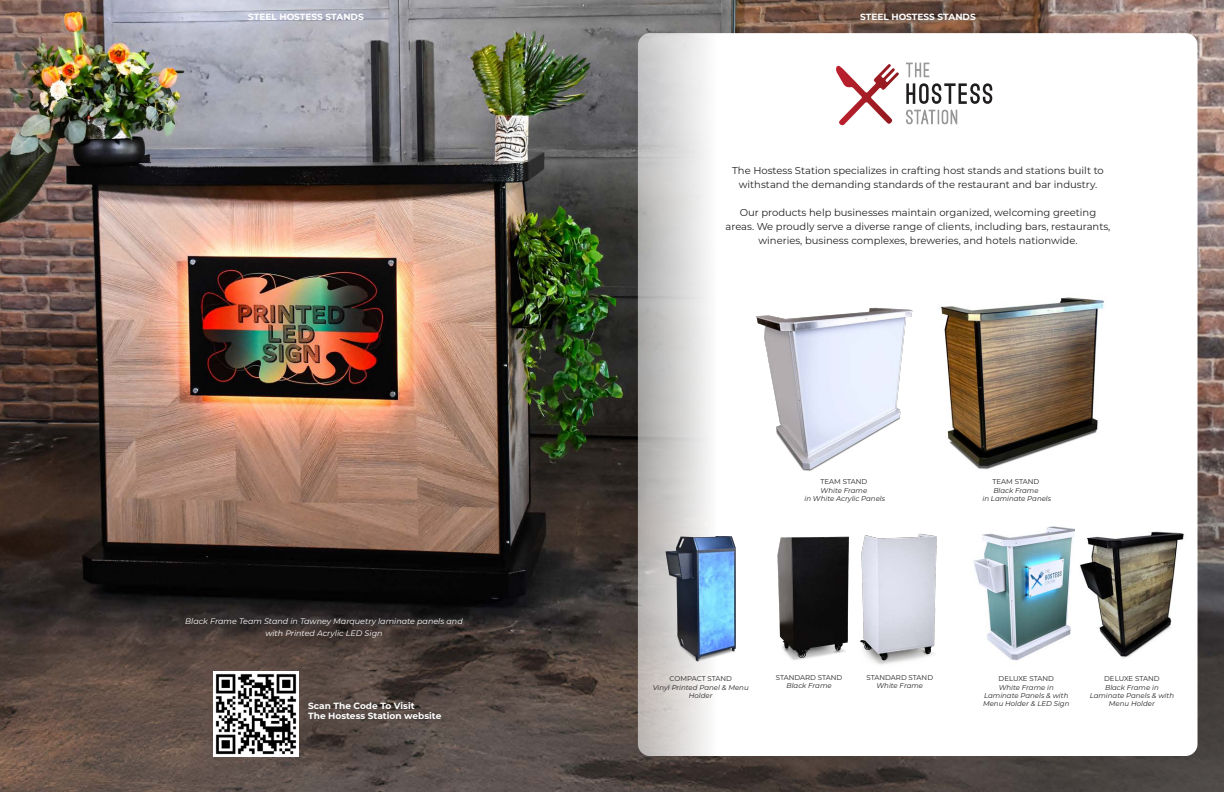
<style>
.page{position:relative;width:1224px;height:792px;background:#fff}
.page>*{position:absolute;margin:0;border:0;box-sizing:border-box;transform-origin:0 0}
.t1{font:10px/14px "Montserrat";color:#231f20;text-align:center}
.Big_Product_name-white{font:700 9px "Montserrat";color:#fff}
.Photo_Caption{font:italic 8px/12px "Montserrat";color:#fff;text-align:center}
.t2{font:italic 7px/8.4px "Montserrat";color:#231f20;text-align:center}
.t3{font:7px "Montserrat";color:#231f20}
</style>
<div class="page">
<img style="left:0;top:0;width:1224px;height:792px">
<img style="left:213px;top:671px;width:85px;height:85px">
<svg style="left:638px;top:33px;width:560px;height:723px"></svg>
<svg style="left:906px;top:83px;width:86px;height:21px"></svg>
<svg style="left:906px;top:110px;width:51px;height:14px"></svg>
<svg style="left:906px;top:63px;width:23px;height:14px"></svg>
<svg style="left:835px;top:64px;width:64px;height:62px"></svg>
<img style="left:970px;top:519px;width:112px;height:147px">
<img style="left:663px;top:532px;width:76px;height:134px">
<img style="left:1075px;top:526px;width:114px;height:136px">
<img style="left:923px;top:288px;width:191px;height:191px">
<img style="left:755px;top:292px;width:162px;height:187px">
<img style="left:769px;top:523px;width:90px;height:147px">
<img style="left:843px;top:524px;width:110px;height:145px">
<p class="Big_Product_name-white" style="left:248px;top:10px;width:117px">STEEL HOSTESS STANDS</p>
<p class="Photo_Caption" style="left:185px;top:615px;width:279px">Black Frame Team Stand in Tawney Marquetry laminate panels and with Printed Acrylic LED Sign</p>
<p class="Big_Product_name-white" style="left:308px;top:699px;width:108px">Scan The Code To Visit</p>
<p class="Big_Product_name-white" style="left:308px;top:710px;width:135px">The Hostess Station website</p>
<p class="Big_Product_name-white" style="left:860px;top:10px;width:117px">STEEL HOSTESS STANDS</p>
<p class="t1" style="left:732px;top:163px;width:373px">The Hostess Station specializes in crafting host stands and stations built to withstand the demanding standards of the restaurant and bar industry.</p>
<p class="t1" style="left:726px;top:205px;width:386px">Our products help businesses maintain organized, welcoming greeting areas. We proudly serve a diverse range of clients, including bars, restaurants, wineries, business complexes, breweries, and hotels nationwide.</p>
<p class="t3" style="left:821px;top:477px;width:48px">TEAM STAND</p>
<p class="t2" style="left:821px;top:486px;width:48px">White Frame</p>
<p class="t2" style="left:805px;top:494px;width:82px">in White Acrylic Panels</p>
<p class="t3" style="left:993px;top:477px;width:48px">TEAM STAND</p>
<p class="t2" style="left:993px;top:486px;width:47px">Black Frame</p>
<p class="t2" style="left:982px;top:494px;width:70px">in Laminate Panels</p>
<p class="t3" style="left:670px;top:674px;width:64px">COMPACT STAND</p>
<p class="t2" style="left:653px;top:683px;width:97px">Vinyl Printed Panel &amp; Menu<br>Holder</p>
<p class="t3" style="left:776px;top:673px;width:68px">STANDARD STAND</p>
<p class="t2" style="left:786px;top:681px;width:47px">Black Frame</p>
<p class="t3" style="left:867px;top:673px;width:68px">STANDARD STAND</p>
<p class="t2" style="left:876px;top:681px;width:48px">White Frame</p>
<p class="t3" style="left:999px;top:674px;width:57px">DELUXE STAND</p>
<p class="t2" style="left:983px;top:683px;width:88px">White Frame in<br>Laminate Panels &amp; with<br>Menu Holder &amp; LED Sign</p>
<p class="t3" style="left:1104px;top:674px;width:57px">DELUXE STAND</p>
<p class="t2" style="left:1090px;top:683px;width:86px">Black Frame in<br>Laminate Panels &amp; with<br>Menu Holder</p>
</div>
